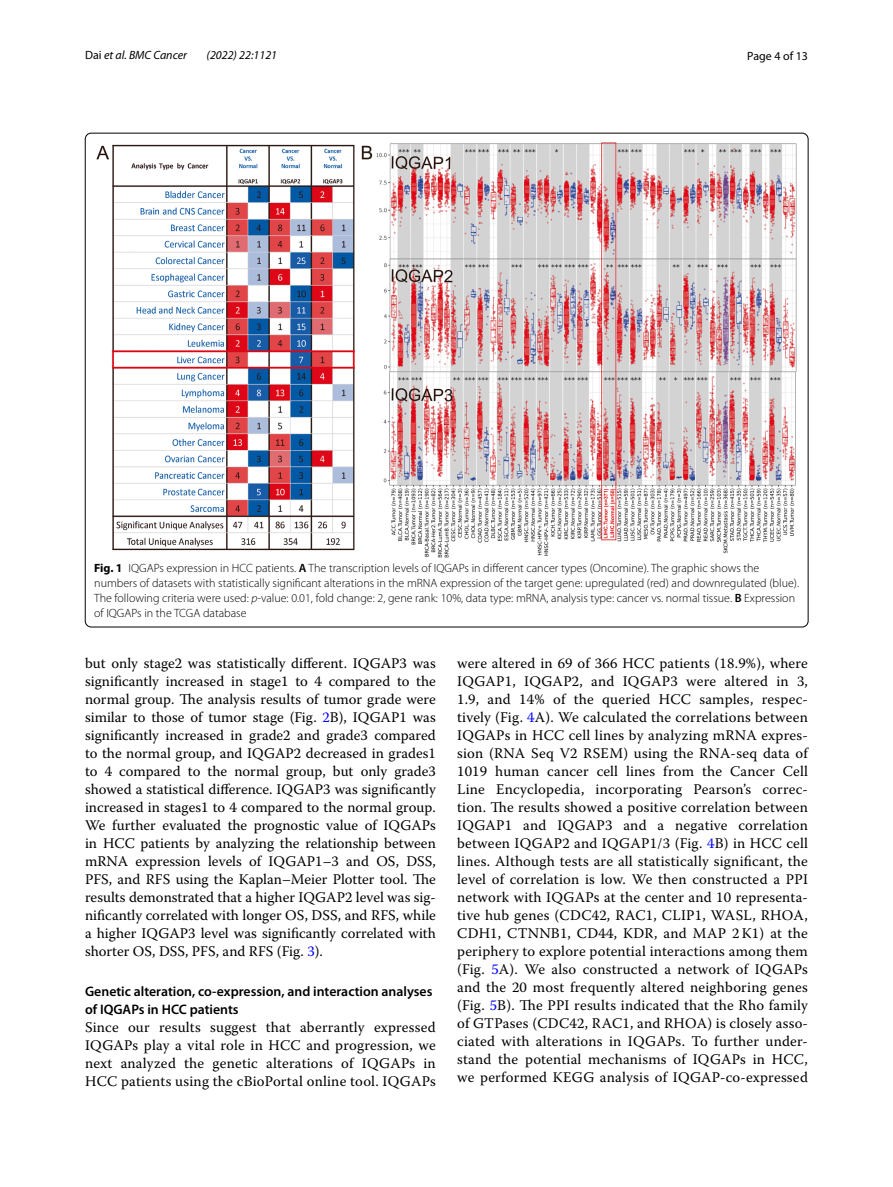
<style>
.page{position:relative;width:893px;height:1187px;background:#fff}
.page>*{position:absolute;margin:0;border:0;box-sizing:border-box;transform-origin:0 0}
.t1{font:14.7px/18px "Warnock Pro";letter-spacing:.015em;color:#000;text-align:justify}
.t2{font:600 13.8px/18px "Myriad Pro";color:#000}
.t3{font:300 12px/15px "Myriad Pro";color:#000}
.t4{font:italic 12px "Myriad Pro";color:#000}
.t5{font:12px "Myriad Pro";color:#000}
.s1{font-style:normal}
.s2{font-weight:700}
.s3{font-weight:600}
.s4{font-style:italic}
.s5{color:#00f}
</style>
<div class="page">
<img style="left:96px;top:142px;width:701px;height:415px">
<p class="t4" style="left:85px;top:48px;width:103px"><span class="s1">Dai</span> et al. BMC Cancer</p>
<p class="t4" style="left:207px;top:48px;width:72px">(2022) 22:1121</p>
<p class="t5" style="left:747px;top:48px;width:62px">Page 4 of 13</p>
<p class="t3" style="left:94px;top:561px;width:706px"><span class="s2">Fig. 1</span> IQGAPs expression in HCC patients. <span class="s3">A</span> The transcription levels of IQGAPs in different cancer types (Oncomine). The graphic shows the numbers of datasets with statistically significant alterations in the mRNA expression of the target gene: upregulated (red) and downregulated (blue).<br>The following criteria were used: <span class="s4">p</span>-value: 0.01, fold change: 2, gene rank: 10%, data type: mRNA, analysis type: cancer vs. normal tissue. <span class="s3">B</span> Expression of IQGAPs in the TCGA database</p>
<p class="t1" style="left:85px;top:654px;width:352px">but only stage2 was statistically different. IQGAP3 was significantly increased in stage1 to 4 compared to the normal group. The analysis results of tumor grade were similar to those of tumor stage (Fig. <span class="s5">2</span>B), IQGAP1 was significantly increased in grade2 and grade3 compared to the normal group, and IQGAP2 decreased in grades1 to 4 compared to the normal group, but only grade3 showed a statistical difference. IQGAP3 was significantly increased in stages1 to 4 compared to the normal group.<br>We further evaluated the prognostic value of IQGAPs in HCC patients by analyzing the relationship between mRNA expression levels of IQGAP1–3 and OS, DSS, PFS, and RFS using the Kaplan–Meier Plotter tool. The results demonstrated that a higher IQGAP2 level was sig&shy;nificantly correlated with longer OS, DSS, and RFS, while a higher IQGAP3 level was significantly correlated with shorter OS, DSS, PFS, and RFS (Fig. <span class="s5">3</span>).</p>
<p class="t2" style="left:85px;top:982px;width:349px">Genetic alteration, co‑expression, and interaction analyses of IQGAPs in HCC patients</p>
<p class="t1" style="left:85px;top:1018px;width:352px">Since our results suggest that aberrantly expressed IQGAPs play a vital role in HCC and progression, we next analyzed the genetic alterations of IQGAPs in HCC patients using the cBioPortal online tool. IQGAPs</p>
<p class="t1" style="left:457px;top:654px;width:352px">were altered in 69 of 366 HCC patients (18.9%), where IQGAP1, IQGAP2, and IQGAP3 were altered in 3, 1.9, and 14% of the queried HCC samples, respec&shy;tively (Fig. <span class="s5">4</span>A). We calculated the correlations between IQGAPs in HCC cell lines by analyzing mRNA expres&shy;sion (RNA Seq V2 RSEM) using the RNA-seq data of 1019 human cancer cell lines from the Cancer Cell Line Encyclopedia, incorporating Pearson’s correc&shy;tion. The results showed a positive correlation between IQGAP1 and IQGAP3 and a negative correlation between IQGAP2 and IQGAP1/3 (Fig. <span class="s5">4</span>B) in HCC cell lines. Although tests are all statistically significant, the level of correlation is low. We then constructed a PPI network with IQGAPs at the center and 10 representa&shy;tive hub genes (CDC42, RAC1, CLIP1, WASL, RHOA, CDH1, CTNNB1, CD44, KDR, and MAP 2K1) at the periphery to explore potential interactions among them (Fig. <span class="s5">5</span>A). We also constructed a network of IQGAPs and the 20 most frequently altered neighboring genes (Fig. <span class="s5">5</span>B). The PPI results indicated that the Rho family of GTPases (CDC42, RAC1, and RHOA) is closely asso&shy;ciated with alterations in IQGAPs. To further under&shy;stand the potential mechanisms of IQGAPs in HCC, we performed KEGG analysis of IQGAP-co-expressed</p>
</div>
